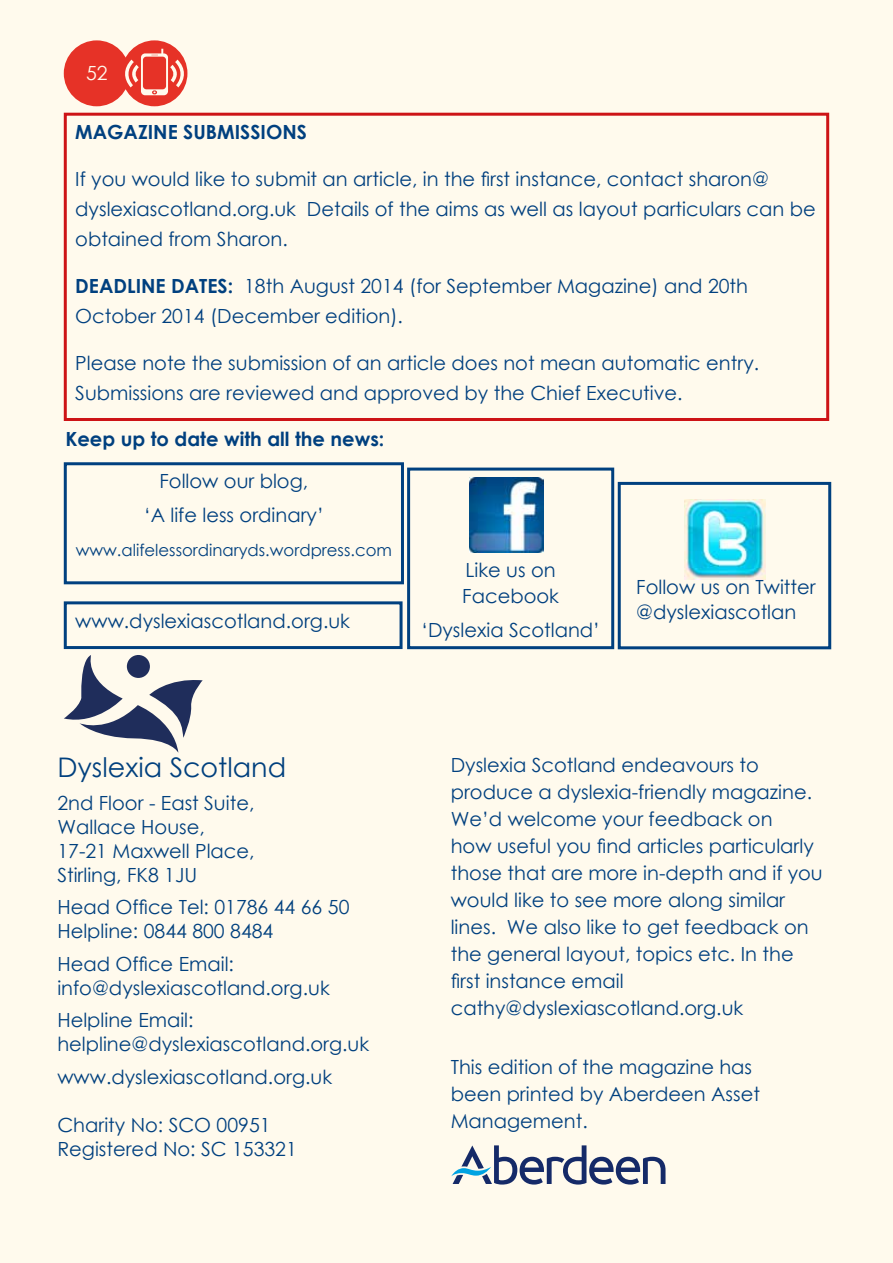
<style>
.page{position:relative;width:893px;height:1263px;background:#fffaed}
.page>*{position:absolute;margin:0;border:0;box-sizing:border-box;transform-origin:0 0}
.t1{font:27px "Century Gothic";color:#00407e}
.t2{font:19.5px/27px "Century Gothic";color:#00407f}
.t3{font:19.5px/24px "Century Gothic";color:#00407e}
.t4{font:700 19.5px "Century Gothic";color:#00407f}
.t5{font:19.5px "Century Gothic";color:#fffaed}
.t6{font:16.5px "Century Gothic";color:#00407f}
.s1{font-weight:700}
</style>
<div class="page">
<div style="left:64px;top:40px;width:66px;height:66px;background:#e63227;border-radius:50%"></div>
<div style="left:122px;top:40px;width:65px;height:66px;background:#e63227;border-radius:50%"></div>
<svg style="left:123px;top:49px;width:63px;height:46px"></svg>
<svg style="left:451px;top:1145px;width:214px;height:39px"></svg>
<svg style="left:64px;top:655px;width:139px;height:98px"></svg>
<div style="left:64px;top:113px;width:765px;height:308px;border:3px solid #cd1316"></div>
<div style="left:64px;top:462px;width:340px;height:122px;border:3px solid #00407f"></div>
<img style="left:684px;top:499px;width:82px;height:80px">
<div style="left:618px;top:482px;width:213px;height:167px;border:3px solid #00407f"></div>
<img style="left:469px;top:478px;width:75px;height:74px">
<div style="left:407px;top:468px;width:207px;height:181px;border:3px solid #00407f"></div>
<div style="left:64px;top:601px;width:339px;height:48px;border:3px solid #00407f"></div>
<p class="t5" style="left:86px;top:59px;width:23px">52</p>
<p class="t4" style="left:75px;top:117px;width:233px">MAGAZINE SUBMISSIONS</p>
<p class="t2" style="left:75px;top:164px;width:742px;line-height:30px">If you would like to submit an article, in the first instance, contact sharon@ dyslexiascotland.org.uk Details of the aims as well as layout particulars can be obtained from Sharon.</p>
<p class="t2" style="left:75px;top:271px;width:674px;line-height:30px"><span class="s1">DEADLINE DATES:</span> 18th August 2014 (for September Magazine) and 20th<br>October 2014 (December edition).</p>
<p class="t2" style="left:75px;top:348px;width:685px;line-height:30px">Please note the submission of an article does not mean automatic entry.<br>Submissions are reviewed and approved by the Chief Executive.</p>
<p class="t4" style="left:65px;top:424px;width:321px">Keep up to date with all the news:</p>
<p class="t2" style="left:144px;top:464px;width:182px;line-height:34px;text-align:center">Follow our blog,<br>‘A life less ordinary’</p>
<p class="t6" style="left:76px;top:539px;width:318px">www.alifelessordinaryds.wordpress.com</p>
<p class="t2" style="left:636px;top:574px;width:181px;line-height:25.5px">Follow us on Twitter @dyslexiascotlan</p>
<p class="t2" style="left:462px;top:557px;width:98px;line-height:25.5px">Like us on<br>Facebook</p>
<p class="t2" style="left:421px;top:616px;width:180px">‘Dyslexia Scotland’</p>
<p class="t2" style="left:75px;top:607px;width:276px">www.dyslexiascotland.org.uk</p>
<h1 class="t1" style="left:57px;top:748px;width:230px">Dyslexia Scotland</h1>
<p class="t3" style="left:57px;top:790px;width:199px">2nd Floor - East Suite,<br>Wallace House,<br>17-21 Maxwell Place,<br>Stirling, FK8 1JU</p>
<p class="t3" style="left:57px;top:895px;width:294px">Head Office Tel: 01786 44 66 50<br>Helpline: 0844 800 8484</p>
<p class="t3" style="left:57px;top:951px;width:274px">Head Office Email: info@dyslexiascotland.org.uk</p>
<p class="t3" style="left:57px;top:1008px;width:313px">Helpline Email: helpline@dyslexiascotland.org.uk</p>
<p class="t3" style="left:57px;top:1064px;width:276px">www.dyslexiascotland.org.uk</p>
<p class="t2" style="left:57px;top:1112px;width:241px;line-height:24px">Charity No: SCO 00951<br>Registered No: SC 153321</p>
<p class="t2" style="left:451px;top:751px;width:374px">Dyslexia Scotland endeavours to produce a dyslexia-friendly magazine.<br>We’d welcome your feedback on<br>how useful you find articles particularly those that are more in-depth and if you would like to see more along similar lines. We also like to get feedback on the general layout, topics etc. In the first instance email cathy@dyslexiascotland.org.uk</p>
<p class="t2" style="left:451px;top:1053px;width:311px">This edition of the magazine has been printed by Aberdeen Asset<br>Management.</p>
</div>
